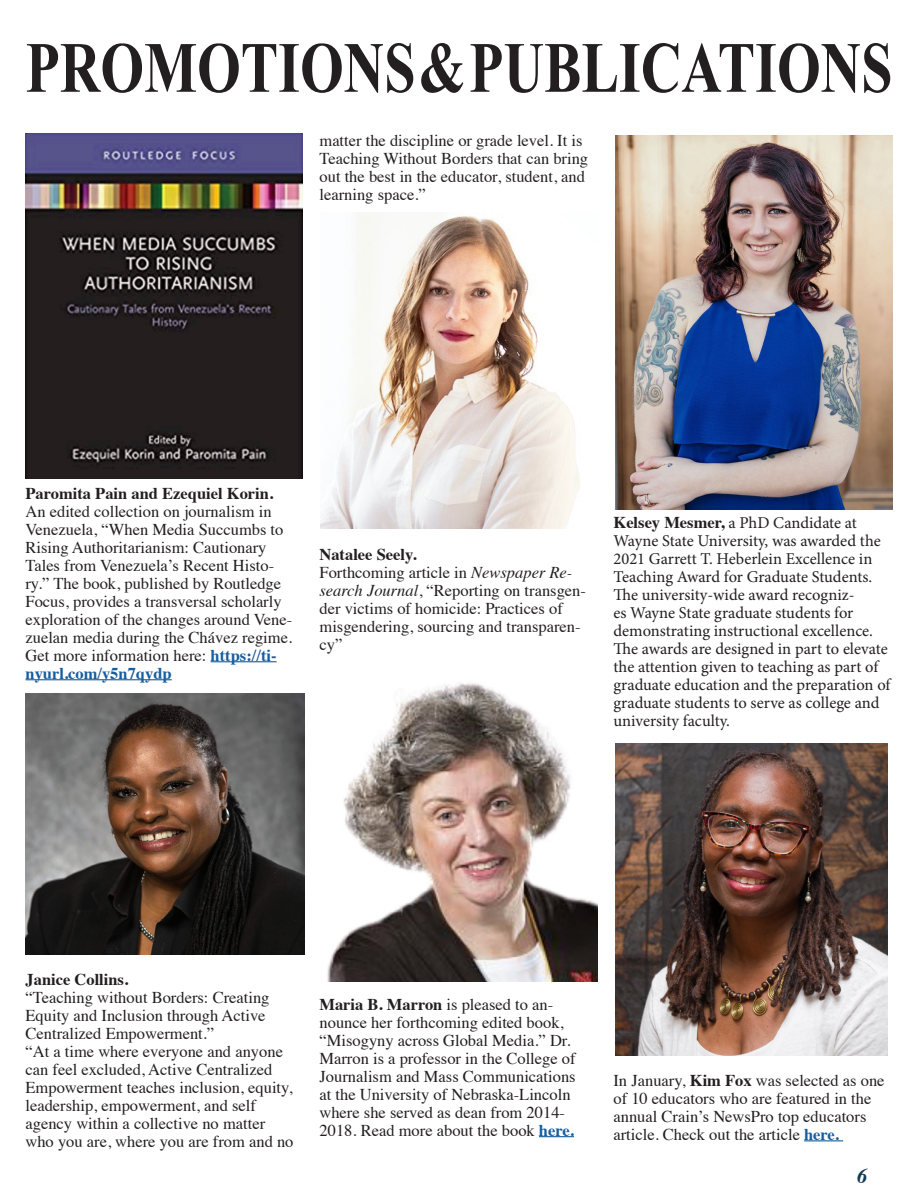
<style>
.page{position:relative;width:918px;height:1188px;background:#fff}
.page>*{position:absolute;margin:0;border:0;box-sizing:border-box;transform-origin:0 0}
.t1{font:700 72px "Times New Roman";color:#231f20;scale:.78 1}
.t2{font:italic 700 21px "Times";color:#123c57}
.t3{font:16.5px/18px "Times";color:#231f20}
.t4{font:16.5px/18px "Minion Pro";color:#231f20}
.t5{font:700 16.5px "Times";color:#231f20}
.s1{font-weight:700}
.s2{font-weight:700;color:#175d9e}
.s3{font-style:italic}
.s4{font-family:"Times";font-weight:700}
</style>
<div class="page">
<hr style="left:211px;top:661px;width:66px;height:1px;background:#175d9e">
<hr style="left:26px;top:679px;width:146px;height:1px;background:#175d9e">
<hr style="left:539px;top:1136px;width:35px;height:1px;background:#175d9e">
<hr style="left:804px;top:1140px;width:39px;height:1px;background:#175d9e">
<img style="left:26px;top:133px;width:276px;height:346px">
<img style="left:26px;top:694px;width:278px;height:260px">
<img style="left:321px;top:212px;width:259px;height:316px">
<img style="left:327px;top:683px;width:271px;height:299px">
<img style="left:615px;top:135px;width:277px;height:374px">
<img style="left:616px;top:743px;width:271px;height:313px">
<p class="t1" style="left:26px;top:18px;width:1113px">PROMOTIONS &amp; PUBLICATIONS</p>
<p class="t3" style="left:320px;top:130px;width:270px">matter the discipline or grade level. It is Teaching Without Borders that can bring out the best in the educator, student, and learning space.”</p>
<p class="t3" style="left:26px;top:483px;width:268px"><span class="s1">Paromita Pain and Ezequiel Korin.<br></span>An edited collection on journalism in Venezuela, “When Media Succumbs to Rising Authoritarianism: Cautionary Tales from Venezuela’s Recent Histo&shy;ry.” The book, published by Routledge Focus, provides a transversal scholarly exploration of the changes around Vene&shy;zuelan media during the Chávez regime.<br>Get more information here: <span class="s2">https://ti&shy;nyurl.com/y5n7qydp</span></p>
<p class="t5" style="left:320px;top:538px;width:99px">Natalee Seely.</p>
<p class="t3" style="left:320px;top:562px;width:268px">Forthcoming article in <span class="s3">Newspaper Re&shy;search Journal</span>, “Reporting on transgen&shy;der victims of homicide: Practices of misgendering, sourcing and transparen&shy;cy”</p>
<p class="t4" style="left:614px;top:514px;width:278px"><span class="s4">Kelsey Mesmer,</span> a PhD Candidate at Wayne State University, was awarded the 2021 Garrett T. Heberlein Excellence in Teaching Award for Graduate Students.<br>The university-wide award recogniz-<br>es Wayne State graduate students for demonstrating instructional excellence.<br>The awards are designed in part to elevate the attention given to teaching as part of graduate education and the preparation of graduate students to serve as college and university faculty.</p>
<p class="t5" style="left:26px;top:963px;width:104px">Janice Collins.</p>
<p class="t3" style="left:26px;top:987px;width:246px">“Teaching without Borders: Creating<br>Equity and Inclusion through Active<br>Centralized Empowerment.”</p>
<p class="t3" style="left:26px;top:1041px;width:270px">“At a time where everyone and anyone can feel excluded, Active Centralized Empowerment teaches inclusion, equity, leadership, empowerment, and self agency within a collective no matter who you are, where you are from and no</p>
<p class="t3" style="left:320px;top:994px;width:258px"><span class="s1">Maria B. Marron</span> is pleased to an&shy;nounce her forthcoming edited book, “Misogyny across Global Media.” Dr.<br>Marron is a professor in the College of Journalism and Mass Communications at the University of Nebraska-Lincoln where she served as dean from 2014- 2018. Read more about the book <span class="s2">here.</span></p>
<p class="t3" style="left:614px;top:1070px;width:273px">In January, <span class="s1">Kim Fox</span> was selected as one of 10 educators who are featured in the annual Crain’s NewsPro top educators article. Check out the article <span class="s2">here.</span></p>
<p class="t2" style="left:857px;top:1156px;width:12px">6</p>
</div>
